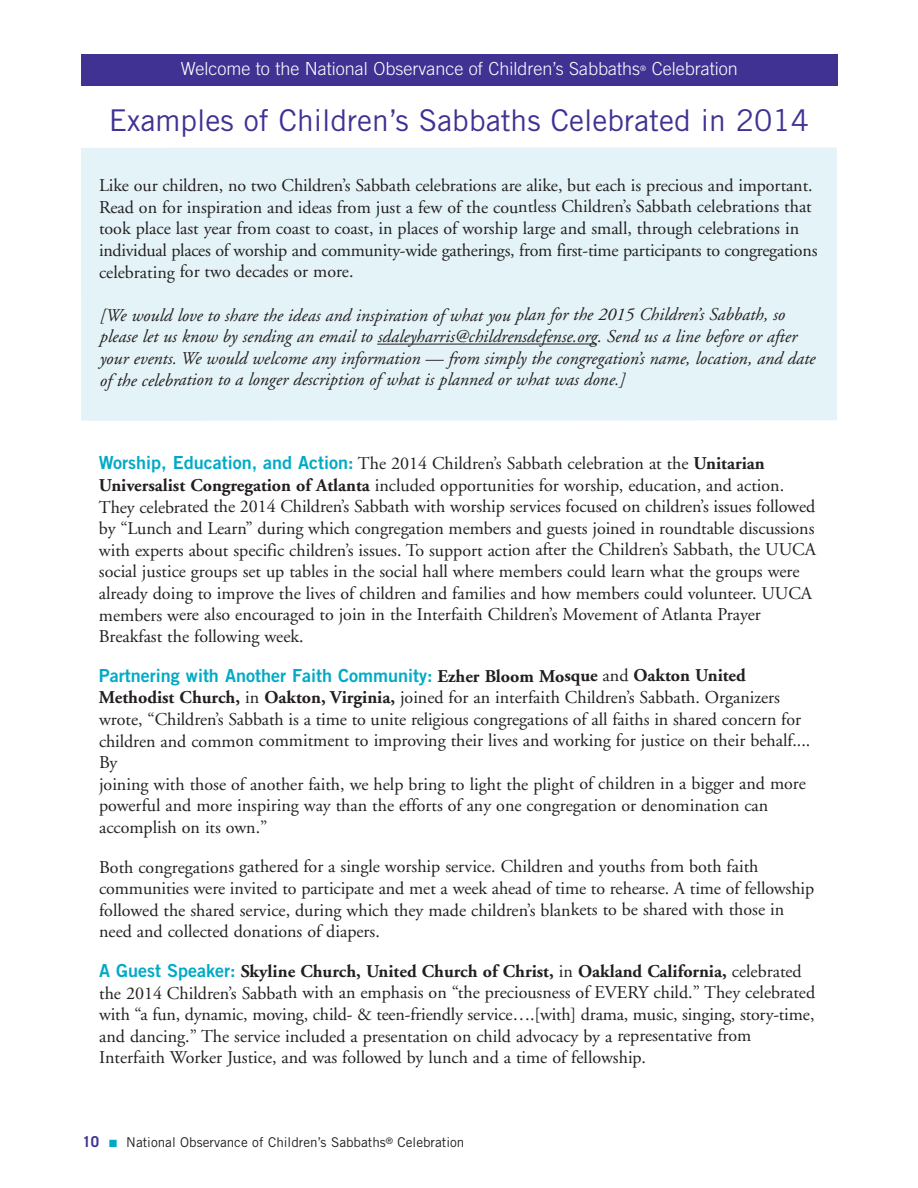
<style>
.page{position:relative;width:918px;height:1188px;background:#fff}
.page>*{position:absolute;margin:0;border:0;box-sizing:border-box;transform-origin:0 0}
.t1{font:30px "Trade Gothic";color:#3f3293}
.t2{font:18px/21.6px "Adobe Garamond";color:#231f20}
.t3{font:italic 18px/21.6px "Adobe Garamond";color:#231f20}
.t4{font:18px "Trade Gothic Bold Two";color:#00aac7}
.t5{font:300 18px "Trade Gothic";color:#fff}
.t6{font:13.5px "Trade Gothic";color:#231f20}
.t7{font:300 7.5px "Trade Gothic";color:#fff}
.s1{font-family:"Trade Gothic Bold Two";color:#00aac7}
.s2{font-weight:700}
.s3{font-family:"Adobe Garamond";font-weight:700;color:#231f20}
.s4{font-family:"Adobe Garamond";color:#231f20}
.s5{font-weight:700;font-size:15px;color:#3f3293}
.s6{color:#00aac7}
</style>
<div class="page">
<div style="left:81px;top:54px;width:757px;height:31px;background:#3f3293"></div>
<div style="left:81px;top:147px;width:756px;height:274px;background:#e4f3f7"></div>
<hr style="left:377px;top:344px;width:220px;height:1px;background:#231f20">
<p class="t5" style="left:181px;top:62px;width:461px">Welcome to the National Observance of Children’s Sabbaths</p>
<p class="t7" style="left:640px;top:65px;width:7px">®</p>
<p class="t5" style="left:652px;top:62px;width:87px">Celebration</p>
<h1 class="t1" style="left:109px;top:109px;width:702px">Examples of Children’s Sabbaths Celebrated in 2014</h1>
<p class="t2" style="left:99px;top:176px;width:720px">Like our children, no two Children’s Sabbath celebrations are alike, but each is precious and important.<br>Read on for inspiration and ideas from just a few of the countless Children’s Sabbath celebrations that took place last year from coast to coast, in places of worship large and small, through celebrations in individual places of worship and community-wide gatherings, from first-time participants to congregations celebrating for two decades or more.</p>
<p class="t3" style="left:99px;top:306px;width:717px">[We would love to share the ideas and inspiration of what you plan for the 2015 Children’s Sabbath, so please let us know by sending an email to sdaleyharris@childrensdefense.org. Send us a line before or after your events. We would welcome any information — from simply the congregation’s name, location, and date of the celebration to a longer description of what is planned or what was done.]</p>
<p class="t2" style="left:99px;top:454px;width:719px"><span class="s1">Worship, Education, and Action:</span> The 2014 Children’s Sabbath celebration at the <span class="s2">Unitarian Universalist Congregation of Atlanta</span> included opportunities for worship, education, and action.<br>They celebrated the 2014 Children’s Sabbath with worship services focused on children’s issues followed by “Lunch and Learn” during which congregation members and guests joined in roundtable discussions with experts about specific children’s issues. To support action after the Children’s Sabbath, the UUCA social justice groups set up tables in the social hall where members could learn what the groups were already doing to improve the lives of children and families and how members could volunteer. UUCA members were also encouraged to join in the Interfaith Children’s Movement of Atlanta Prayer Breakfast the following week.</p>
<p class="t4" style="left:99px;top:669px;width:648px">Partnering with Another Faith Community: <span class="s3">Ezher Bloom Mosque</span> <span class="s4">and</span> <span class="s3">Oakton United</span></p>
<p class="t2" style="left:99px;top:688px;width:713px"><span class="s2">Methodist Church,</span> in <span class="s2">Oakton, Virginia,</span> joined for an interfaith Children’s Sabbath. Organizers wrote, “Children’s Sabbath is a time to unite religious congregations of all faiths in shared concern for children and common commitment to improving their lives and working for justice on their behalf....<br>By<br>joining with those of another faith, we help bring to light the plight of children in a bigger and more powerful and more inspiring way than the efforts of any one congregation or denomination can accomplish on its own.”</p>
<p class="t2" style="left:99px;top:857px;width:717px">Both congregations gathered for a single worship service. Children and youths from both faith communities were invited to participate and met a week ahead of time to rehearse. A time of fellowship followed the shared service, during which they made children’s blankets to be shared with those in need and collected donations of diapers.</p>
<p class="t2" style="left:99px;top:962px;width:718px"><span class="s1">A Guest Speaker:</span> <span class="s2">Skyline Church, United Church of Christ,</span> in <span class="s2">Oakland California,</span> celebrated the 2014 Children’s Sabbath with an emphasis on “the preciousness of EVERY child.” They celebrated with “a fun, dynamic, moving, child- &amp; teen-friendly service….[with] drama, music, singing, story-time, and dancing.” The service included a presentation on child advocacy by a representative from Interfaith Worker Justice, and was followed by lunch and a time of fellowship.</p>
<p class="t6" style="left:82px;top:1138px;width:383px"><span class="s5">10</span> <span class="s6">■</span> National Observance of Children’s Sabbaths<sup>®</sup> Celebration</p>
</div>
